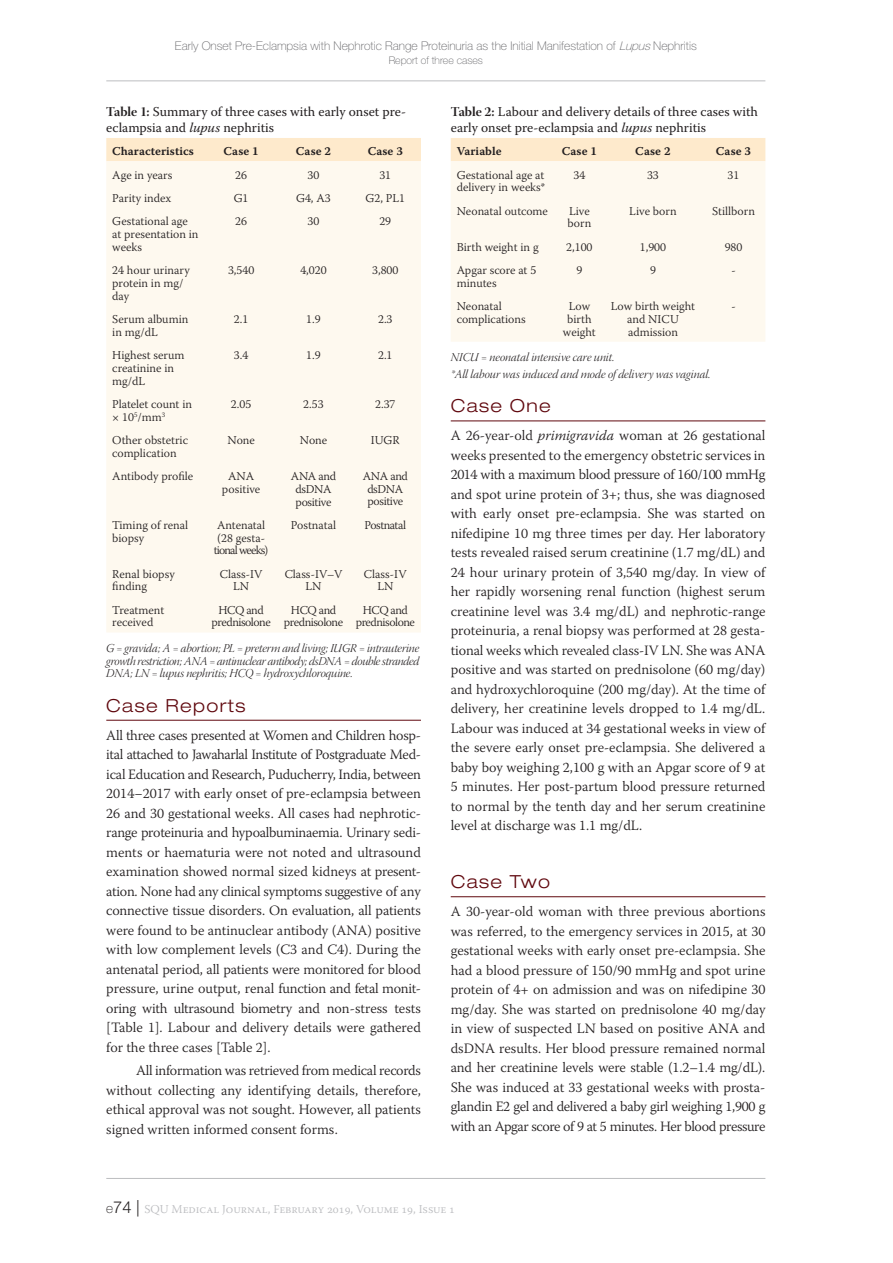
<style>
.page{position:relative;width:893px;height:1263px;background:#fff}
.page>*{position:absolute;margin:0;border:0;box-sizing:border-box;transform-origin:0 0}
.t1{font:300 expanded 18px "Helvetica Neue LT Pro";letter-spacing:.075em;color:#60080e}
.t2{font:300 14.25px/19.5px "Warnock Pro";letter-spacing:-.01em;color:#231f20;text-align:justify}
.t3{font:13.5px/15.8px "Warnock Pro";color:#231f20}
.t4{font:300 12px/12.8px "Warnock Pro";color:#231f20}
.t5{font:12px/12.8px "Warnock Pro Light It Disp";color:#231f20;text-align:justify}
.t6{font:100 12px "Helvetica Neue LT Pro";color:#636366}
.t7{font:12px "Warnock Pro Semibold Capt";letter-spacing:.015em;color:#231f20}
.t8{font:300 12px "Warnock Pro";color:#bcbdc0}
.t9{font:100 10.5px "Helvetica Neue LT Pro";color:#636366}
.s1{font-style:italic}
.s2{font-family:"Warnock Pro Bold Disp"}
.s3{font-weight:400}
.s4{font-family:"Helvetica Neue LT Pro";font-weight:100;font-size:13.5px;color:#231f20}
.s5{font-family:"Helvetica Neue LT Pro";font-size:16.5px;color:#231f20}
</style>
<div class="page">
<hr style="left:106px;top:81px;width:659px;height:1px;background:#bcbdc0">
<hr style="left:106px;top:1178px;width:659px;height:1px;background:#bcbdc0">
<hr style="left:106px;top:720px;width:315px;height:1px;background:#60080e">
<hr style="left:451px;top:421px;width:314px;height:1px;background:#60080e">
<hr style="left:451px;top:896px;width:314px;height:1px;background:#60080e">
<div style="left:106px;top:138px;width:315px;height:23px;background:#feeacc"></div>
<div style="left:106px;top:161px;width:315px;height:471px;background:#fef9ef"></div>
<div style="left:451px;top:138px;width:314px;height:23px;background:#feeacc"></div>
<div style="left:451px;top:161px;width:314px;height:181px;background:#fef9ef"></div>
<p class="t6" style="left:175px;top:39px;width:523px">Early Onset Pre-Eclampsia with Nephrotic Range Proteinuria as the Initial Manifestation of <span class="s1">Lupus</span>Nephritis</p>
<p class="t9" style="left:389px;top:54px;width:96px">Report of three cases</p>
<p class="t3" style="left:106px;top:104px;width:301px"><span class="s2">Table 1:</span> Summary of three cases with early onset pre&shy;eclampsia and <span class="s1">lupus</span> nephritis</p>
<p class="t7" style="left:112px;top:144px;width:83px">Characteristics</p>
<p class="t7" style="left:224px;top:144px;width:37px">Case 1</p>
<p class="t7" style="left:296px;top:144px;width:37px">Case 2</p>
<p class="t7" style="left:368px;top:144px;width:37px">Case 3</p>
<p class="t4" style="left:112px;top:168px;width:62px">Age in years</p>
<p class="t4" style="left:235px;top:168px;width:13px">26</p>
<p class="t4" style="left:308px;top:168px;width:13px">30</p>
<p class="t4" style="left:379px;top:168px;width:13px">31</p>
<p class="t4" style="left:112px;top:191px;width:60px">Parity index</p>
<p class="t4" style="left:234px;top:191px;width:16px">G1</p>
<p class="t4" style="left:296px;top:191px;width:36px">G4, A3</p>
<p class="t4" style="left:366px;top:191px;width:41px">G2, PL1</p>
<p class="t4" style="left:112px;top:215px;width:88px">Gestational age at presentation in weeks</p>
<p class="t4" style="left:235px;top:215px;width:13px">26</p>
<p class="t4" style="left:308px;top:215px;width:13px">30</p>
<p class="t4" style="left:379px;top:215px;width:13px">29</p>
<p class="t4" style="left:112px;top:264px;width:79px">24 hour urinary protein in mg/ day</p>
<p class="t4" style="left:228px;top:264px;width:28px">3,540</p>
<p class="t4" style="left:300px;top:264px;width:28px">4,020</p>
<p class="t4" style="left:372px;top:264px;width:28px">3,800</p>
<p class="t4" style="left:112px;top:312px;width:78px">Serum albumin in mg/dL</p>
<p class="t4" style="left:234px;top:312px;width:16px">2.1</p>
<p class="t4" style="left:306px;top:312px;width:16px">1.9</p>
<p class="t4" style="left:378px;top:312px;width:16px">2.3</p>
<p class="t4" style="left:112px;top:348px;width:74px">Highest serum creatinine in mg/dL</p>
<p class="t4" style="left:234px;top:348px;width:16px">3.4</p>
<p class="t4" style="left:306px;top:348px;width:16px">1.9</p>
<p class="t4" style="left:378px;top:348px;width:16px">2.1</p>
<p class="t4" style="left:112px;top:397px;width:81px">Platelet count in × 10<sup>5</sup>/mm<sup>3</sup></p>
<p class="t4" style="left:231px;top:397px;width:22px">2.05</p>
<p class="t4" style="left:303px;top:397px;width:22px">2.53</p>
<p class="t4" style="left:375px;top:397px;width:22px">2.37</p>
<p class="t4" style="left:112px;top:433px;width:77px">Other obstetric complication</p>
<p class="t4" style="left:227px;top:433px;width:29px">None</p>
<p class="t4" style="left:300px;top:433px;width:29px">None</p>
<p class="t4" style="left:371px;top:433px;width:30px">IUGR</p>
<p class="t4" style="left:112px;top:469px;width:83px">Antibody profile</p>
<p class="t4" style="left:222px;top:469px;width:40px;text-align:center">ANA positive</p>
<p class="t4" style="left:291px;top:469px;width:47px;text-align:center">ANA and dsDNA positive</p>
<p class="t4" style="left:363px;top:469px;width:47px;text-align:center">ANA and dsDNA positive</p>
<p class="t4" style="left:112px;top:518px;width:77px">Timing of renal biopsy</p>
<p class="t4" style="left:214px;top:518px;width:56px">Antenatal (28 gesta&shy;tional weeks)</p>
<p class="t4" style="left:291px;top:518px;width:47px">Postnatal</p>
<p class="t4" style="left:365px;top:518px;width:43px">Postnatal</p>
<p class="t4" style="left:112px;top:567px;width:64px">Renal biopsy finding</p>
<p class="t4" style="left:220px;top:567px;width:44px;text-align:center">Class-IV<br>LN</p>
<p class="t4" style="left:285px;top:567px;width:59px;text-align:center">Class-IV–V<br>LN</p>
<p class="t4" style="left:364px;top:567px;width:44px;text-align:center">Class-IV<br>LN</p>
<p class="t4" style="left:112px;top:603px;width:53px">Treatment received</p>
<p class="t4" style="left:212px;top:603px;width:61px;text-align:center">HCQ and prednisolone</p>
<p class="t4" style="left:284px;top:603px;width:61px;text-align:center">HCQ and prednisolone</p>
<p class="t4" style="left:356px;top:603px;width:61px;text-align:center">HCQ and prednisolone</p>
<p class="t5" style="left:106px;top:643px;width:314px">G = gravida; A = abortion; PL = preterm and living; IUGR = intrauterine growth restriction; ANA = antinuclear antibody; dsDNA = double stranded DNA; LN = lupus nephritis; HCQ = hydroxychloroquine.</p>
<p class="t1" style="left:106px;top:694px;width:141px">Case Reports</p>
<p class="t2" style="left:106px;top:725px;width:316px">All three cases presented at Women and Children hosp&shy;ital attached to Jawaharlal Institute of Postgraduate Med&shy;ical Education and Research, Puducherry, India, between 2014<span class="s3">−</span>2017 with early onset of pre-eclampsia between 26 and 30 gestational weeks. All cases had nephrotic&shy;range proteinuria and hypoalbuminaemia. Urinary sedi&shy;ments or haematuria were not noted and ultrasound examination showed normal sized kidneys at present&shy;ation. None had any clinical symptoms suggestive of any connective tissue disorders. On evaluation, all patients were found to be antinuclear antibody (ANA) positive with low complement levels (C3 and C4). During the antenatal period, all patients were monitored for blood pressure, urine output, renal function and fetal monit&shy;oring with ultrasound biometry and non-stress tests [Table 1]. Labour and delivery details were gathered for the three cases [Table 2].</p>
<p class="t2" style="left:106px;top:1061px;width:316px;text-indent:30px">All information was retrieved from medical records without collecting any identifying details, therefore, ethical approval was not sought. However, all patients signed written informed consent forms.</p>
<p class="t3" style="left:451px;top:104px;width:309px"><span class="s2">Table 2:</span> Labour and delivery details of three cases with early onset pre-eclampsia and <span class="s1">lupus</span> nephritis</p>
<p class="t7" style="left:457px;top:144px;width:46px">Variable</p>
<p class="t7" style="left:562px;top:144px;width:37px">Case 1</p>
<p class="t7" style="left:635px;top:144px;width:37px">Case 2</p>
<p class="t7" style="left:716px;top:144px;width:37px">Case 3</p>
<p class="t4" style="left:457px;top:168px;width:90px">Gestational age at delivery in weeks*</p>
<p class="t4" style="left:573px;top:168px;width:13px">34</p>
<p class="t4" style="left:647px;top:168px;width:13px">33</p>
<p class="t4" style="left:728px;top:168px;width:13px">31</p>
<p class="t4" style="left:457px;top:204px;width:93px">Neonatal outcome</p>
<p class="t4" style="left:567px;top:204px;width:25px">Live born</p>
<p class="t4" style="left:629px;top:204px;width:49px">Live born</p>
<p class="t4" style="left:712px;top:204px;width:44px">Stillborn</p>
<p class="t4" style="left:457px;top:240px;width:83px">Birth weight in g</p>
<p class="t4" style="left:566px;top:240px;width:28px">2,100</p>
<p class="t4" style="left:640px;top:240px;width:28px">1,900</p>
<p class="t4" style="left:725px;top:240px;width:19px">980</p>
<p class="t4" style="left:457px;top:264px;width:81px">Apgar score at 5 minutes</p>
<p class="t4" style="left:576px;top:264px;width:7px">9</p>
<p class="t4" style="left:650px;top:264px;width:7px">9</p>
<p class="t4" style="left:731px;top:264px;width:6px">-</p>
<p class="t4" style="left:457px;top:300px;width:70px">Neonatal complications</p>
<p class="t4" style="left:563px;top:300px;width:34px;text-align:center">Low birth weight</p>
<p class="t4" style="left:611px;top:300px;width:86px;text-align:center">Low birth weight and NICU admission</p>
<p class="t4" style="left:731px;top:300px;width:6px">-</p>
<p class="t5" style="left:451px;top:350px;width:261px;line-height:17px">NICU = neonatal intensive care unit.<br>*All labour was induced and mode of delivery was vaginal.</p>
<p class="t1" style="left:451px;top:395px;width:102px">Case One</p>
<p class="t2" style="left:451px;top:426px;width:316px">A 26-year-old <span class="s1">primigravida</span> woman at 26 gestational weeks presented to the emergency obstetric services in 2014 with a maximum blood pressure of 160/100 mmHg and spot urine protein of 3+; thus, she was diagnosed with early onset pre-eclampsia. She was started on nifedipine 10 mg three times per day. Her laboratory tests revealed raised serum creatinine (1.7 mg/dL) and 24 hour urinary protein of 3,540 mg/day. In view of her rapidly worsening renal function (highest serum creatinine level was 3.4 mg/dL) and nephrotic-range proteinuria, a renal biopsy was performed at 28 gesta&shy;tional weeks which revealed class-IV LN. She was ANA positive and was started on prednisolone (60 mg/day) and hydroxychloroquine (200 mg/day). At the time of delivery, her creatinine levels dropped to 1.4 mg/dL.<br>Labour was induced at 34 gestational weeks in view of the severe early onset pre-eclampsia. She delivered a baby boy weighing 2,100 g with an Apgar score of 9 at 5 minutes. Her post-partum blood pressure returned to normal by the tenth day and her serum creatinine level at discharge was 1.1 mg/dL.</p>
<p class="t1" style="left:451px;top:871px;width:101px">Case Two</p>
<p class="t2" style="left:451px;top:901px;width:316px">A 30-year-old woman with three previous abortions was referred, to the emergency services in 2015, at 30 gestational weeks with early onset pre-eclampsia. She had a blood pressure of 150/90 mmHg and spot urine protein of 4+ on admission and was on nifedipine 30 mg/day. She was started on prednisolone 40 mg/day in view of suspected LN based on positive ANA and dsDNA results. Her blood pressure remained normal and her creatinine levels were stable (1.2–1.4 mg/dL).<br>She was induced at 33 gestational weeks with prosta&shy;glandin E2 gel and delivered a baby girl weighing 1,900 g with an Apgar score of 9 at 5 minutes. Her blood pressure</p>
<p class="t8" style="left:106px;top:1201px;width:350px"><span class="s4">e</span><span class="s5">74 |</span> SQU Medical Journal, February 2019, Volume 19, Issue 1</p>
</div>
